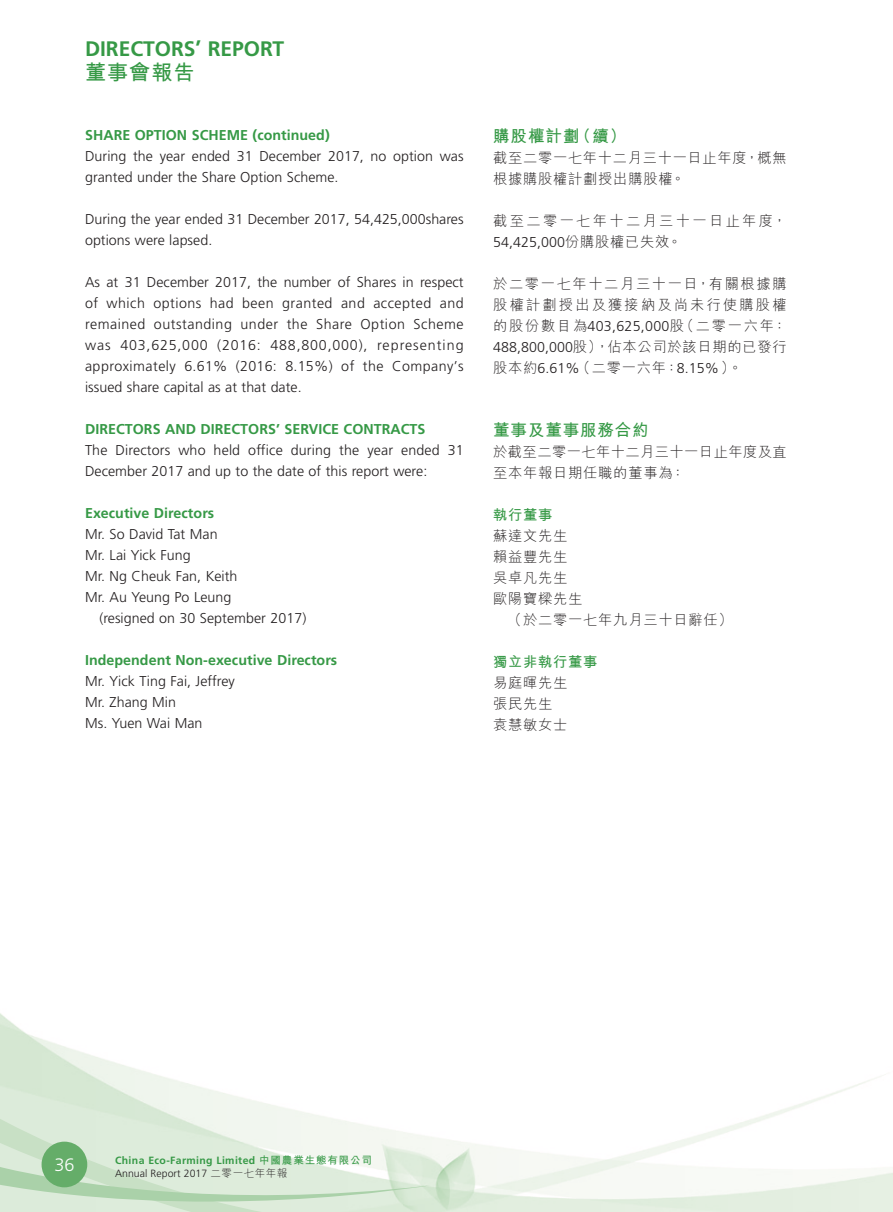
<style>
.page{position:relative;width:893px;height:1212px;background:#fff}
.page>*{position:absolute;margin:0;border:0;box-sizing:border-box;transform-origin:0 0}
.t1{font:700 21px "Frutiger LT Std";color:#369946}
.t2{font:700 21px "M Hei HK";letter-spacing:.055em;color:#369946}
.t3{font:300 18px "Frutiger LT Std";color:#fff}
.C_Heading_1{font:700 16.5px "M Hei HK";letter-spacing:.055em;color:#369946}
.Body_Text{font:300 14.25px/21px "Frutiger LT Std";letter-spacing:.005em;color:#231f20}
.C_Body_Text{font:300 14.25px/21px "M Hei HK";letter-spacing:.055em;color:#231f20}
.Heading_1{font:700 14.25px "Frutiger LT Std";letter-spacing:.005em;color:#369946}
.Heading_2{font:700 14.25px "Frutiger LT Std";letter-spacing:.005em;color:#369946}
.C_Body_Text-2{font:300 14.25px/21px "M Hei HK";letter-spacing:.165em;color:#231f20}
.C_Body_Text-3{font:300 14.25px/21px "M Hei HK";letter-spacing:.03em;color:#231f20}
.C_Heading_2{font:700 14.25px "M Hei HK";letter-spacing:.055em;color:#369946}
.t4{font:700 10.5px/13.5px "Frutiger LT Std";letter-spacing:.035em;color:#369946}
.s1{font-family:"Frutiger LT Std"}
.s2{font-family:"M Hei HK"}
.s3{font-weight:300;color:#231f20}
.s4{font-family:"M Hei HK";font-weight:300;color:#231f20}
</style>
<div class="page">
<img style="left:0;top:1013px;width:893px;height:199px">
<svg style="left:0;top:1108px;width:430px;height:104px"></svg>
<div style="left:42px;top:1141px;width:45px;height:46px;background:#65ad69;border-radius:50%"></div>
<h1 class="t1" style="left:85px;top:36px;width:201px">DIRECTORS’ REPORT</h1>
<h1 class="t2" style="left:85px;top:57px;width:111px">董事會報告</h1>
<p class="Heading_1" style="left:85px;top:127px;width:246px">SHARE OPTION SCHEME (continued)</p>
<p class="Body_Text" style="left:85px;top:146px;width:380px">During the year ended 31 December 2017, no option was granted under the Share Option Scheme.</p>
<p class="Body_Text" style="left:85px;top:209px;width:380px">During the year ended 31 December 2017, 54,425,000shares options were lapsed.</p>
<p class="Body_Text" style="left:85px;top:272px;width:380px;text-align:justify">As at 31 December 2017, the number of Shares in respect of which options had been granted and accepted and remained outstanding under the Share Option Scheme was 403,625,000 (2016: 488,800,000), representing approximately 6.61% (2016: 8.15%) of the Company’s issued share capital as at that date.</p>
<p class="Heading_1" style="left:85px;top:421px;width:342px">DIRECTORS AND DIRECTORS’ SERVICE CONTRACTS</p>
<p class="Body_Text" style="left:85px;top:440px;width:380px">The Directors who held office during the year ended 31<br>December 2017 and up to the date of this report were:</p>
<p class="Heading_2" style="left:85px;top:505px;width:131px">Executive Directors</p>
<p class="Body_Text" style="left:85px;top:524px;width:134px">Mr. So David Tat Man</p>
<p class="Body_Text" style="left:85px;top:545px;width:107px">Mr. Lai Yick Fung</p>
<p class="Body_Text" style="left:85px;top:566px;width:154px">Mr. Ng Cheuk Fan, Keith</p>
<p class="Body_Text" style="left:85px;top:587px;width:148px">Mr. Au Yeung Po Leung</p>
<p class="Body_Text" style="left:99px;top:608px;width:208px">(resigned on 30 September 2017)</p>
<p class="Heading_2" style="left:85px;top:652px;width:254px">Independent Non-executive Directors</p>
<p class="Body_Text" style="left:85px;top:671px;width:151px">Mr. Yick Ting Fai, Jeffrey</p>
<p class="Body_Text" style="left:85px;top:692px;width:119px">Mr. Zhang Min<br>Ms. Yuen Wai Man</p>
<p class="C_Heading_1" style="left:493px;top:124px;width:135px">購股權計劃（續）</p>
<p class="C_Body_Text" style="left:493px;top:147px;width:295px">截至二零一七年十二月三十一日止年度，概無根據購股權計劃授出購股權。</p>
<p class="C_Body_Text-2" style="left:493px;top:210px;width:295px">截至二零一七年十二月三十一日止年度，<br><span class="s1">54,425,000</span>份購股權已失效。</p>
<p class="C_Body_Text" style="left:493px;top:273px;width:295px;text-align:justify">於二零一七年十二月三十一日，有關根據購股權計劃授出及獲接納及尚未行使購股權的股份數目為<span class="s1">403,625,000</span>股（二零一六年：<span class="s1">488,800,000</span>股），佔本公司於該日期的已發行股本約<span class="s1">6.61%</span>（二零一六年：<span class="s1">8.15%</span>）。</p>
<p class="C_Heading_1" style="left:493px;top:418px;width:157px">董事及董事服務合約</p>
<p class="C_Body_Text-3" style="left:493px;top:441px;width:295px">於截至二零一七年十二月三十一日止年度及直至本年報日期任職的董事為：</p>
<p class="C_Heading_2" style="left:493px;top:505px;width:61px">執行董事</p>
<p class="C_Body_Text" style="left:493px;top:525px;width:76px">蘇達文先生</p>
<p class="C_Body_Text" style="left:493px;top:546px;width:76px">賴益豐先生</p>
<p class="C_Body_Text" style="left:493px;top:567px;width:76px">吳卓凡先生</p>
<p class="C_Body_Text" style="left:493px;top:588px;width:91px">歐陽寶樑先生</p>
<p class="C_Body_Text" style="left:508px;top:609px;width:227px">（於二零一七年九月三十日辭任）</p>
<p class="C_Heading_2" style="left:493px;top:652px;width:106px">獨立非執行董事</p>
<p class="C_Body_Text" style="left:493px;top:672px;width:76px">易庭暉先生</p>
<p class="C_Body_Text" style="left:493px;top:693px;width:61px">張民先生</p>
<p class="C_Body_Text" style="left:493px;top:714px;width:76px">袁慧敏女士</p>
<p class="t3" style="left:54px;top:1154px;width:22px">36</p>
<p class="t4" style="left:115px;top:1153px;width:258px">China Eco-Farming Limited <span class="s2">中國農業生態有限公司<br></span><span class="s3">Annual Report 2017</span> <span class="s4">二零一七年年報</span></p>
</div>
